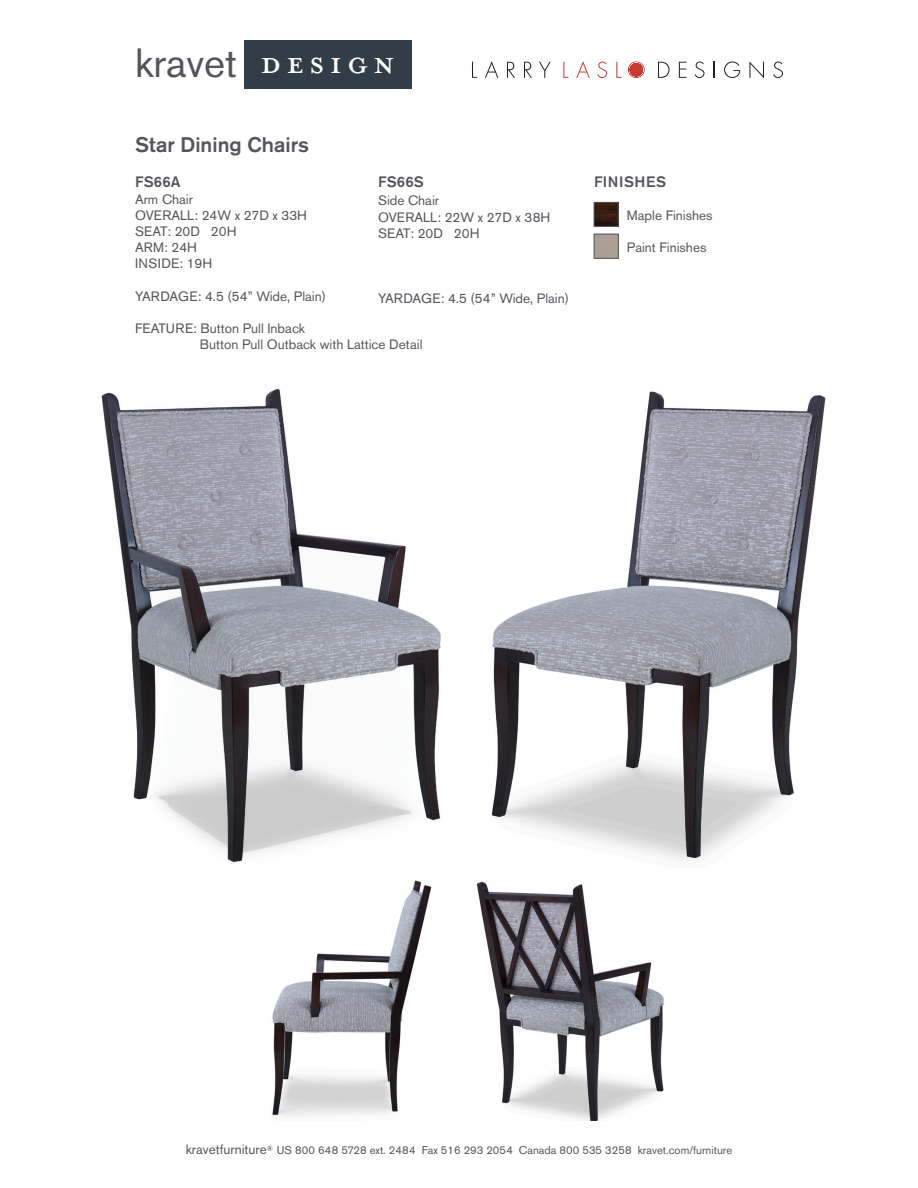
<style>
.page{position:relative;width:918px;height:1188px;background:#fff}
.page>*{position:absolute;margin:0;border:0;box-sizing:border-box;transform-origin:0 0}
.t1{font:45px "Mrs Eaves All Petite Caps OT";letter-spacing:.1em;color:#fff}
.t2{font:40.5px "Akzidenz Grotesk BE";color:#54555a}
.t3{font:500 21px "Akzidenz Grotesk BE";color:#54555a}
.t4{font:500 15px "Akzidenz Grotesk BE";letter-spacing:.02em;color:#54555a}
.t5{font:500 15px "Akzidenz Grotesk BE";letter-spacing:.04em;color:#54555a}
.t6{font:13.5px "Akzidenz Grotesk BE";color:#54555a}
.t7{font:13.5px "Akzidenz Grotesk BE";letter-spacing:.02em;color:#54555a}
.t8{font:11.25px "Akzidenz Grotesk BE";color:#54555a}
.s1{font-family:"Mrs Eaves All Petite Caps OT";font-size:60px;color:#313e48}
.s2{font-size:13.5px}
</style>
<div class="page">
<div style="left:244px;top:41px;width:167px;height:48px;background:#313e48"></div>
<div style="left:594px;top:234px;width:24px;height:24px;border:1px solid #54555a"></div>
<img style="left:596px;top:204px;width:20px;height:21px">
<div style="left:594px;top:202px;width:24px;height:25px;border:1px solid #54555a"></div>
<svg style="left:507px;top:62px;width:8px;height:16px"></svg>
<svg style="left:524px;top:62px;width:8px;height:16px"></svg>
<svg style="left:539px;top:62px;width:12px;height:16px"></svg>
<svg style="left:563px;top:62px;width:6px;height:16px"></svg>
<svg style="left:576px;top:61px;width:14px;height:17px"></svg>
<svg style="left:597px;top:61px;width:10px;height:17px"></svg>
<svg style="left:616px;top:62px;width:5px;height:16px"></svg>
<svg style="left:628px;top:61px;width:17px;height:17px"></svg>
<svg style="left:658px;top:62px;width:11px;height:16px"></svg>
<svg style="left:679px;top:62px;width:8px;height:16px"></svg>
<svg style="left:695px;top:61px;width:10px;height:17px"></svg>
<svg style="left:714px;top:62px;width:1px;height:16px"></svg>
<svg style="left:724px;top:61px;width:16px;height:17px"></svg>
<svg style="left:749px;top:61px;width:15px;height:17px"></svg>
<svg style="left:773px;top:61px;width:10px;height:17px"></svg>
<svg style="left:472px;top:62px;width:5px;height:16px"></svg>
<svg style="left:485px;top:61px;width:13px;height:17px"></svg>
<img style="left:101px;top:389px;width:725px;height:474px">
<img style="left:272px;top:880px;width:160px;height:236px">
<img style="left:476px;top:881px;width:188px;height:240px">
<h2 class="t2" style="left:135px;top:38px;width:277px">kravet <span class="s1">design</span></h2>
<h1 class="t1" style="left:260px;top:35px;width:137px">design</h1>
<p class="t3" style="left:135px;top:131px;width:176px">Star Dining Chairs</p>
<p class="t4" style="left:135px;top:173px;width:47px">FS66A</p>
<p class="t6" style="left:135px;top:191px;width:59px">Arm Chair</p>
<p class="t6" style="left:135px;top:207px;width:174px">OVERALL: 24W x 27D x 33H</p>
<p class="t6" style="left:135px;top:223px;width:103px">SEAT: 20D 20H</p>
<p class="t6" style="left:135px;top:239px;width:64px">ARM: 24H</p>
<p class="t7" style="left:135px;top:256px;width:79px">INSIDE: 19H</p>
<p class="t6" style="left:135px;top:288px;width:193px">YARDAGE: 4.5 (54” Wide, Plain)</p>
<p class="t6" style="left:135px;top:320px;width:171px">FEATURE: Button Pull Inback</p>
<p class="t6" style="left:200px;top:337px;width:224px">Button Pull Outback with Lattice Detail</p>
<p class="t4" style="left:378px;top:173px;width:47px">FS66S</p>
<p class="t6" style="left:378px;top:193px;width:63px">Side Chair</p>
<p class="t6" style="left:378px;top:209px;width:174px">OVERALL: 22W x 27D x 38H</p>
<p class="t6" style="left:378px;top:225px;width:103px">SEAT: 20D 20H</p>
<p class="t6" style="left:378px;top:290px;width:193px">YARDAGE: 4.5 (54” Wide, Plain)</p>
<p class="t5" style="left:594px;top:173px;width:74px">FINISHES</p>
<p class="t6" style="left:627px;top:207px;width:87px">Maple Finishes</p>
<p class="t6" style="left:627px;top:239px;width:81px">Paint Finishes</p>
<p class="t8" style="left:186px;top:1143px;width:548px"><span class="s2">kravetfurniture</span><sup>®</sup> US 800 648 5728 ext. 2484 Fax 516 293 2054 Canada 800 535 3258 kravet.com/furniture</p>
</div>
